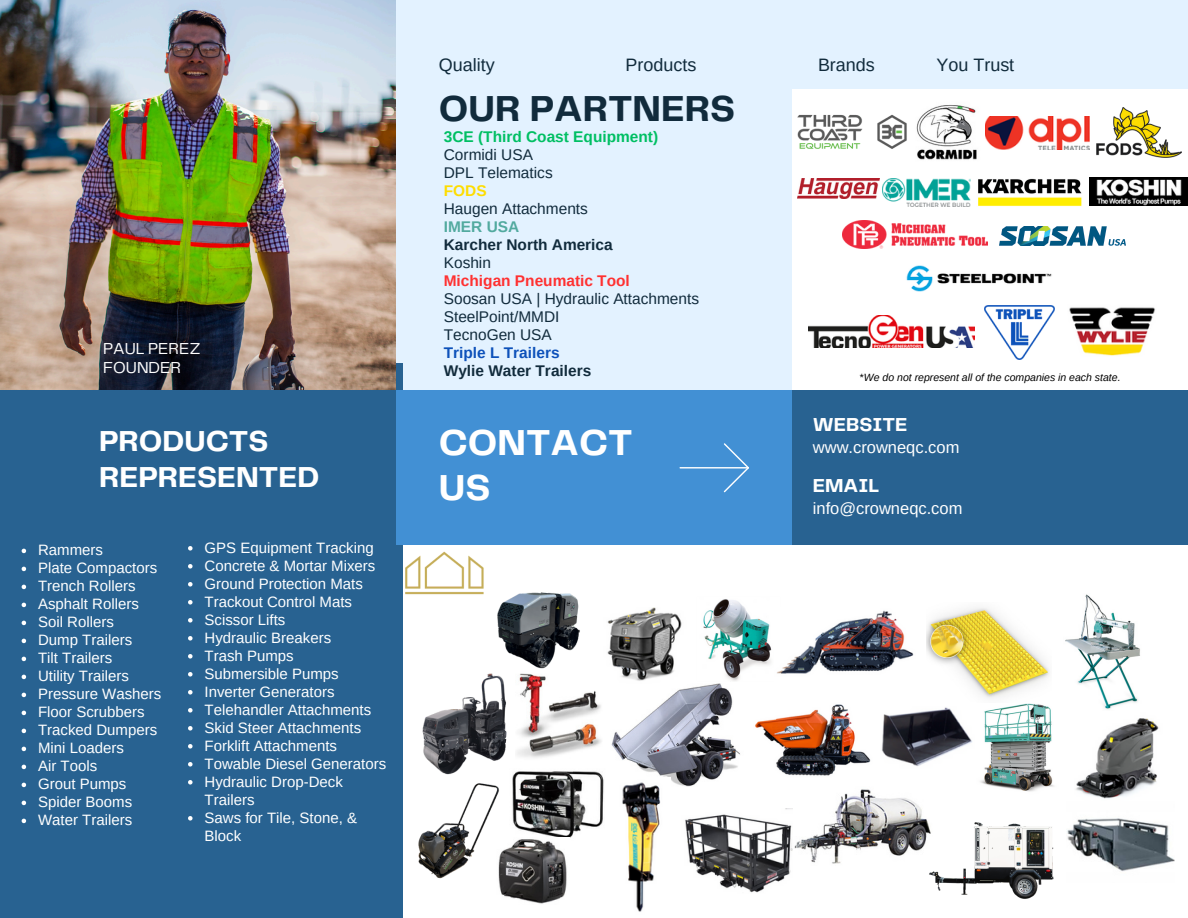
<style>
.page{position:relative;width:1188px;height:918px;background:#e3f2ff}
.page>*{position:absolute;margin:0;border:0;box-sizing:border-box;transform-origin:0 0}
.t1{font:700 37.5px "Telegraf";color:#112b3c}
.t2{font:700 37.5px/45px "Telegraf";color:#fff}
.t3{font:700 30px/36px "Telegraf";color:#fff}
.t4{font:700 19.5px "Telegraf";color:#fff}
.t5{font:18px "Arimo";color:#112b3c}
.t6{font:16.5px "Arimo";color:#fff}
.t7{font:16.5px/19.2px "Telegraf";color:#fff}
.t8{font:15.45px/18px "Arimo";color:#112b3c}
.t9{font:15px/18px "Arimo";color:#fff}
.t10{font:italic 10.5px "Arimo";color:#000}
.s1{font-weight:700;color:#00bf63}
.s2{font-weight:700;color:#fedd00}
.s3{font-weight:700;color:#52aa9f}
.s4{font-weight:700}
.s5{font-weight:700;color:#ff3131}
.s6{font-weight:700;color:#0d51ba}
.s7{font-style:normal}
</style>
<div class="page">
<div style="left:397px;top:545px;width:791px;height:373px;background:#fff"></div>
<div style="left:0;top:363px;width:403px;height:555px;background:#286291"></div>
<img style="left:0;top:0;width:396px;height:390px">
<div style="left:792px;top:390px;width:396px;height:155px;background:#286291"></div>
<div style="left:396px;top:390px;width:396px;height:155px;background:#4290d4"></div>
<hr style="left:680px;top:467px;width:69px;height:1px;background:#fff">
<svg style="left:724px;top:443px;width:25px;height:49px"></svg>
<img style="left:611px;top:684px;width:129px;height:102px">
<img style="left:607px;top:607px;width:75px;height:74px">
<img style="left:755px;top:704px;width:116px;height:72px">
<div style="left:793px;top:89px;width:395px;height:300px;background:#fff"></div>
<img style="left:985px;top:116px;width:105px;height:34px">
<img style="left:1096px;top:107px;width:86px;height:51px">
<img style="left:512px;top:771px;width:92px;height:67px">
<img style="left:499px;top:837px;width:71px;height:67px">
<img style="left:1089px;top:178px;width:99px;height:28px">
<img style="left:808px;top:315px;width:167px;height:33px">
<img style="left:1069px;top:307px;width:87px;height:49px">
<img style="left:916px;top:105px;width:61px;height:55px">
<img style="left:980px;top:703px;width:74px;height:89px">
<img style="left:926px;top:608px;width:123px;height:90px">
<img style="left:929px;top:822px;width:125px;height:77px">
<img style="left:792px;top:789px;width:141px;height:77px">
<img style="left:985px;top:306px;width:69px;height:54px">
<img style="left:797px;top:178px;width:82px;height:21px">
<img style="left:685px;top:808px;width:107px;height:85px">
<img style="left:960px;top:178px;width:122px;height:29px">
<img style="left:1076px;top:718px;width:83px;height:81px">
<img style="left:405px;top:551px;width:79px;height:44px">
<img style="left:883px;top:178px;width:87px;height:28px">
<img style="left:843px;top:220px;width:145px;height:28px">
<img style="left:703px;top:599px;width:69px;height:82px">
<img style="left:777px;top:610px;width:137px;height:64px">
<img style="left:529px;top:677px;width:73px;height:81px">
<img style="left:497px;top:592px;width:83px;height:85px">
<img style="left:422px;top:669px;width:107px;height:111px">
<img style="left:418px;top:778px;width:90px;height:105px">
<img style="left:1065px;top:594px;width:75px;height:116px">
<img style="left:881px;top:707px;width:91px;height:59px">
<img style="left:1067px;top:818px;width:108px;height:53px">
<img style="left:797px;top:115px;width:110px;height:34px">
<img style="left:906px;top:265px;width:146px;height:26px">
<img style="left:999px;top:226px;width:126px;height:19px">
<img style="left:611px;top:778px;width:60px;height:134px">
<svg style="left:22px;top:549px;width:4px;height:4px"></svg>
<svg style="left:22px;top:567px;width:4px;height:4px"></svg>
<svg style="left:22px;top:585px;width:4px;height:4px"></svg>
<svg style="left:22px;top:603px;width:4px;height:4px"></svg>
<svg style="left:22px;top:621px;width:4px;height:4px"></svg>
<svg style="left:22px;top:639px;width:4px;height:4px"></svg>
<svg style="left:22px;top:657px;width:4px;height:4px"></svg>
<svg style="left:22px;top:675px;width:4px;height:4px"></svg>
<svg style="left:22px;top:693px;width:4px;height:4px"></svg>
<svg style="left:22px;top:711px;width:4px;height:4px"></svg>
<svg style="left:22px;top:729px;width:4px;height:4px"></svg>
<svg style="left:22px;top:747px;width:4px;height:4px"></svg>
<svg style="left:22px;top:765px;width:4px;height:4px"></svg>
<svg style="left:22px;top:783px;width:4px;height:4px"></svg>
<svg style="left:22px;top:801px;width:4px;height:4px"></svg>
<svg style="left:22px;top:819px;width:4px;height:4px"></svg>
<svg style="left:188px;top:546px;width:5px;height:5px"></svg>
<svg style="left:188px;top:564px;width:5px;height:5px"></svg>
<svg style="left:188px;top:582px;width:5px;height:5px"></svg>
<svg style="left:188px;top:600px;width:5px;height:5px"></svg>
<svg style="left:188px;top:618px;width:5px;height:5px"></svg>
<svg style="left:188px;top:636px;width:5px;height:5px"></svg>
<svg style="left:188px;top:654px;width:5px;height:5px"></svg>
<svg style="left:188px;top:672px;width:5px;height:5px"></svg>
<svg style="left:188px;top:690px;width:5px;height:5px"></svg>
<svg style="left:188px;top:708px;width:5px;height:5px"></svg>
<svg style="left:188px;top:726px;width:5px;height:5px"></svg>
<svg style="left:188px;top:744px;width:5px;height:5px"></svg>
<svg style="left:188px;top:762px;width:5px;height:5px"></svg>
<svg style="left:188px;top:780px;width:5px;height:5px"></svg>
<svg style="left:188px;top:816px;width:5px;height:5px"></svg>
<p class="t7" style="left:103px;top:340px;width:99px">PAUL PEREZ<br>FOUNDER</p>
<p class="t3" style="left:99px;top:425px;width:222px">PRODUCTS<br>REPRESENTED</p>
<p class="t9" style="left:38px;top:541px;width:66px">Rammers</p>
<p class="t9" style="left:38px;top:559px;width:121px">Plate Compactors</p>
<p class="t9" style="left:38px;top:577px;width:99px">Trench Rollers</p>
<p class="t9" style="left:38px;top:595px;width:102px">Asphalt Rollers</p>
<p class="t9" style="left:38px;top:613px;width:77px">Soil Rollers</p>
<p class="t9" style="left:38px;top:631px;width:96px">Dump Trailers</p>
<p class="t9" style="left:38px;top:649px;width:76px">Tilt Trailers</p>
<p class="t9" style="left:38px;top:667px;width:92px">Utility Trailers</p>
<p class="t9" style="left:38px;top:685px;width:125px">Pressure Washers</p>
<p class="t9" style="left:38px;top:703px;width:108px">Floor Scrubbers</p>
<p class="t9" style="left:38px;top:721px;width:121px">Tracked Dumpers</p>
<p class="t9" style="left:38px;top:739px;width:87px">Mini Loaders</p>
<p class="t9" style="left:38px;top:757px;width:61px">Air Tools</p>
<p class="t9" style="left:38px;top:775px;width:90px">Grout Pumps</p>
<p class="t9" style="left:38px;top:793px;width:96px">Spider Booms</p>
<p class="t9" style="left:38px;top:811px;width:96px">Water Trailers</p>
<p class="t9" style="left:205px;top:539px;width:171px">GPS Equipment Tracking</p>
<p class="t9" style="left:205px;top:557px;width:172px">Concrete &amp; Mortar Mixers</p>
<p class="t9" style="left:205px;top:575px;width:160px">Ground Protection Mats</p>
<p class="t9" style="left:205px;top:593px;width:149px">Trackout Control Mats</p>
<p class="t9" style="left:205px;top:611px;width:82px">Scissor Lifts</p>
<p class="t9" style="left:205px;top:629px;width:128px">Hydraulic Breakers</p>
<p class="t9" style="left:205px;top:647px;width:91px">Trash Pumps</p>
<p class="t9" style="left:205px;top:665px;width:136px">Submersible Pumps</p>
<p class="t9" style="left:205px;top:683px;width:132px">Inverter Generators</p>
<p class="t9" style="left:205px;top:701px;width:168px">Telehandler Attachments</p>
<p class="t9" style="left:205px;top:719px;width:158px">Skid Steer Attachments</p>
<p class="t9" style="left:205px;top:737px;width:134px">Forklift Attachments</p>
<p class="t9" style="left:205px;top:755px;width:183px">Towable Diesel Generators</p>
<p class="t9" style="left:205px;top:773px;width:140px">Hydraulic Drop-Deck<br>Trailers</p>
<p class="t9" style="left:205px;top:809px;width:154px">Saws for Tile, Stone, &amp;<br>Block</p>
<p class="t5" style="left:439px;top:55px;width:57px">Quality</p>
<p class="t5" style="left:625px;top:55px;width:72px">Products</p>
<p class="t5" style="left:818px;top:55px;width:58px">Brands</p>
<p class="t5" style="left:936px;top:55px;width:79px">You Trust</p>
<p class="t1" style="left:439px;top:93px;width:298px">OUR PARTNERS</p>
<h1 class="t8" style="left:444px;top:128px;width:257px"><span class="s1">3CE (Third Coast Equipment)<br></span>Cormidi USA<br>DPL Telematics<br><span class="s2">FODS<br></span>Haugen Attachments<br><span class="s3">IMER USA<br></span><span class="s4">Karcher North America<br></span>Koshin<br><span class="s5">Michigan Pneumatic Tool<br></span>Soosan USA | Hydraulic Attachments<br>SteelPoint/MMDI<br>TecnoGen USA<br><span class="s6">Triple L Trailers<br></span><span class="s4">Wylie Water Trailers</span></h1>
<h6 class="t2" style="left:439px;top:422px;width:195px">CONTACT<br>US</h6>
<p class="t10" style="left:860px;top:372px;width:262px"><span class="s7">*</span>We do not represent all of the companies in each state.</p>
<h3 class="t4" style="left:813px;top:416px;width:96px">WEBSITE</h3>
<p class="t6" style="left:813px;top:438px;width:148px">www.crowneqc.com</p>
<h6 class="t4" style="left:813px;top:477px;width:68px">EMAIL</h6>
<h3 class="t6" style="left:813px;top:499px;width:151px">info@crowneqc.com</h3>
</div>
